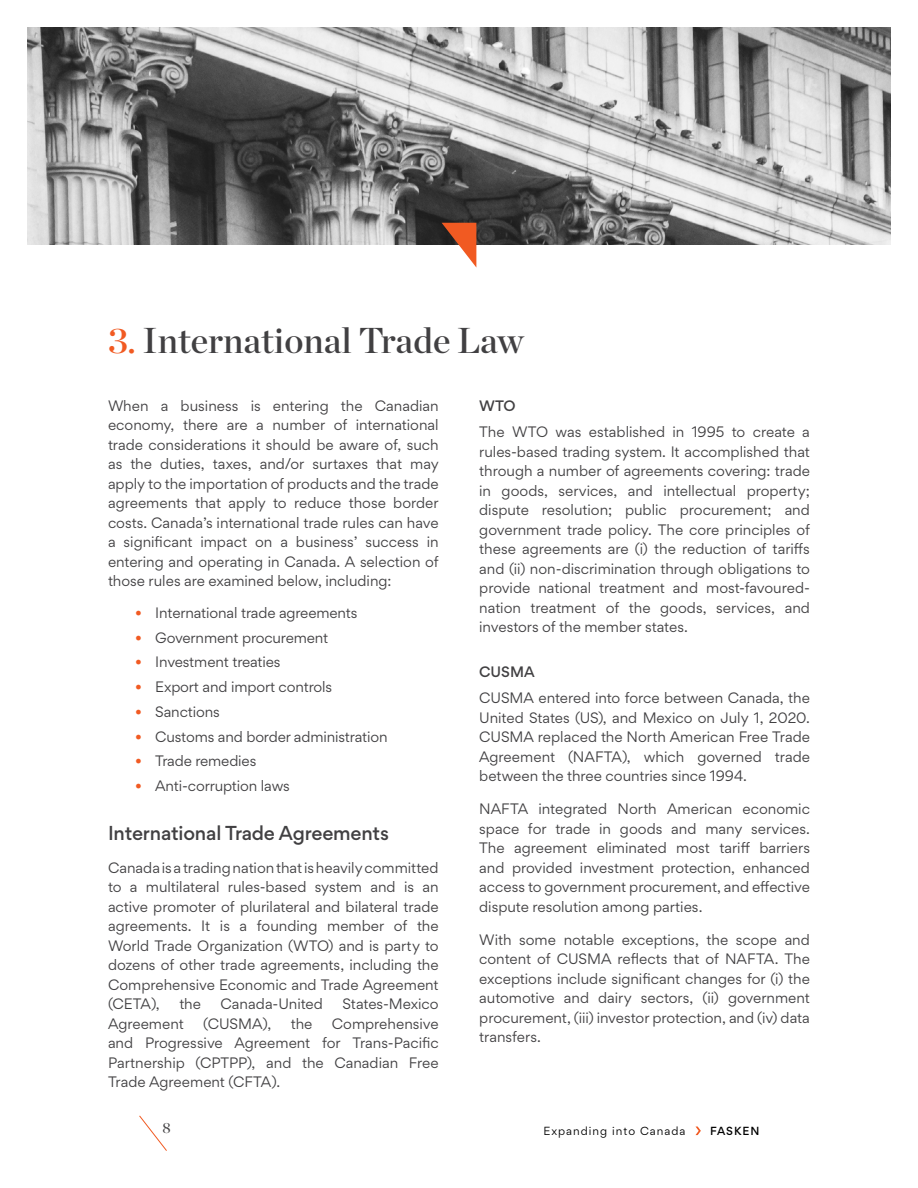
<style>
.page{position:relative;width:918px;height:1188px;background:#fff}
.page>*{position:absolute;margin:0;border:0;box-sizing:border-box;transform-origin:0 0}
.t1{font:36px "Chronicle Display Semi";color:#414042}
.t2{font:500 18px "Gordita";letter-spacing:-.01em;color:#414042}
.t3{font:15px "Chronicle Display";color:#414042}
.t4{font:13.5px/19.5px "Gordita";letter-spacing:-.005em;color:#414042;text-align:justify}
.t5{font:500 13.5px "Gordita";color:#414042}
.t6{font:10.5px "Gordita";letter-spacing:.095em;color:#000}
.t7{font:500 10.5px "Gordita";letter-spacing:.095em;color:#000}
.s1{color:#f15a22}
</style>
<div class="page">
<svg style="left:139px;top:1115px;width:28px;height:36px"></svg>
<svg style="left:696px;top:1127px;width:5px;height:8px"></svg>
<img style="left:28px;top:28px;width:862px;height:216px">
<svg style="left:442px;top:223px;width:34px;height:44px"></svg>
<h1 class="t1" style="left:108px;top:312px;width:417px"><span class="s1">3.</span> International Trade Law</h1>
<p class="t4" style="left:108px;top:396px;width:332px">When a business is entering the Canadian economy, there are a number of international trade considerations it should be aware of, such as the duties, taxes, and/or surtaxes that may apply to the importation of products and the trade agreements that apply to reduce those border costs. Canada’s international trade rules can have a significant impact on a business’ success in entering and operating in Canada. A selection of those rules are examined below, including:</p>
<p class="t4" style="left:135px;top:603px;width:224px"><span class="s1">•</span> International trade agreements</p>
<p class="t4" style="left:135px;top:627px;width:195px"><span class="s1">•</span> Government procurement</p>
<p class="t4" style="left:135px;top:652px;width:147px"><span class="s1">•</span> Investment treaties</p>
<p class="t4" style="left:135px;top:677px;width:199px"><span class="s1">•</span> Export and import controls</p>
<p class="t4" style="left:135px;top:702px;width:86px"><span class="s1">•</span> Sanctions</p>
<p class="t4" style="left:135px;top:726px;width:254px"><span class="s1">•</span> Customs and border administration</p>
<p class="t4" style="left:135px;top:751px;width:123px"><span class="s1">•</span> Trade remedies</p>
<p class="t4" style="left:135px;top:776px;width:156px"><span class="s1">•</span> Anti-corruption laws</p>
<h2 class="t2" style="left:108px;top:819px;width:283px">International Trade Agreements</h2>
<p class="t4" style="left:108px;top:858px;width:332px">Canada is a trading nation that is heavily committed to a multilateral rules-based system and is an active promoter of plurilateral and bilateral trade agreements. It is a founding member of the World Trade Organization (WTO) and is party to dozens of other trade agreements, including the Comprehensive Economic and Trade Agreement (CETA),</p>
<p class="t4" style="left:179px;top:994px;width:23px">the</p>
<p class="t4" style="left:221px;top:994px;width:104px">Canada-United</p>
<p class="t4" style="left:343px;top:994px;width:98px">States-Mexico</p>
<p class="t4" style="left:108px;top:1014px;width:77px">Agreement</p>
<p class="t4" style="left:203px;top:1014px;width:70px">(CUSMA),</p>
<p class="t4" style="left:291px;top:1014px;width:23px">the</p>
<p class="t4" style="left:108px;top:1014px;width:332px;text-indent:224px">Comprehensive and Progressive Agreement for Trans-Pacific Partnership (CPTPP), and the Canadian Free Trade Agreement (CFTA).</p>
<p class="t5" style="left:479px;top:396px;width:38px">WTO</p>
<p class="t4" style="left:479px;top:422px;width:332px">The WTO was established in 1995 to create a rules-based trading system. It accomplished that through a number of agreements covering: trade in goods, services, and intellectual property; dispute resolution; public procurement; and government trade policy. The core principles of these agreements are (i) the reduction of tariffs and (ii) non-discrimination through obligations to provide national treatment and most-favoured&shy;nation treatment of the goods, services, and investors of the member states.</p>
<p class="t5" style="left:479px;top:662px;width:57px">CUSMA</p>
<p class="t4" style="left:479px;top:688px;width:332px">CUSMA entered into force between Canada, the United States (US), and Mexico on July 1, 2020.<br>CUSMA replaced the North American Free Trade Agreement (NAFTA), which governed trade between the three countries since 1994.</p>
<p class="t4" style="left:479px;top:799px;width:332px">NAFTA integrated North American economic space for trade in goods and many services.<br>The agreement eliminated most tariff barriers and provided investment protection, enhanced access to government procurement, and effective dispute resolution among parties.</p>
<p class="t4" style="left:479px;top:930px;width:332px">With some notable exceptions, the scope and content of CUSMA reflects that of NAFTA. The exceptions include significant changes for (i) the automotive and dairy sectors, (ii) government procurement, (iii) investor protection, and (iv) data transfers.</p>
<p class="t3" style="left:162px;top:1116px;width:10px">8</p>
<p class="t6" style="left:543px;top:1123px;width:144px">Expanding into Canada</p>
<p class="t7" style="left:710px;top:1123px;width:51px">FASKEN</p>
</div>
